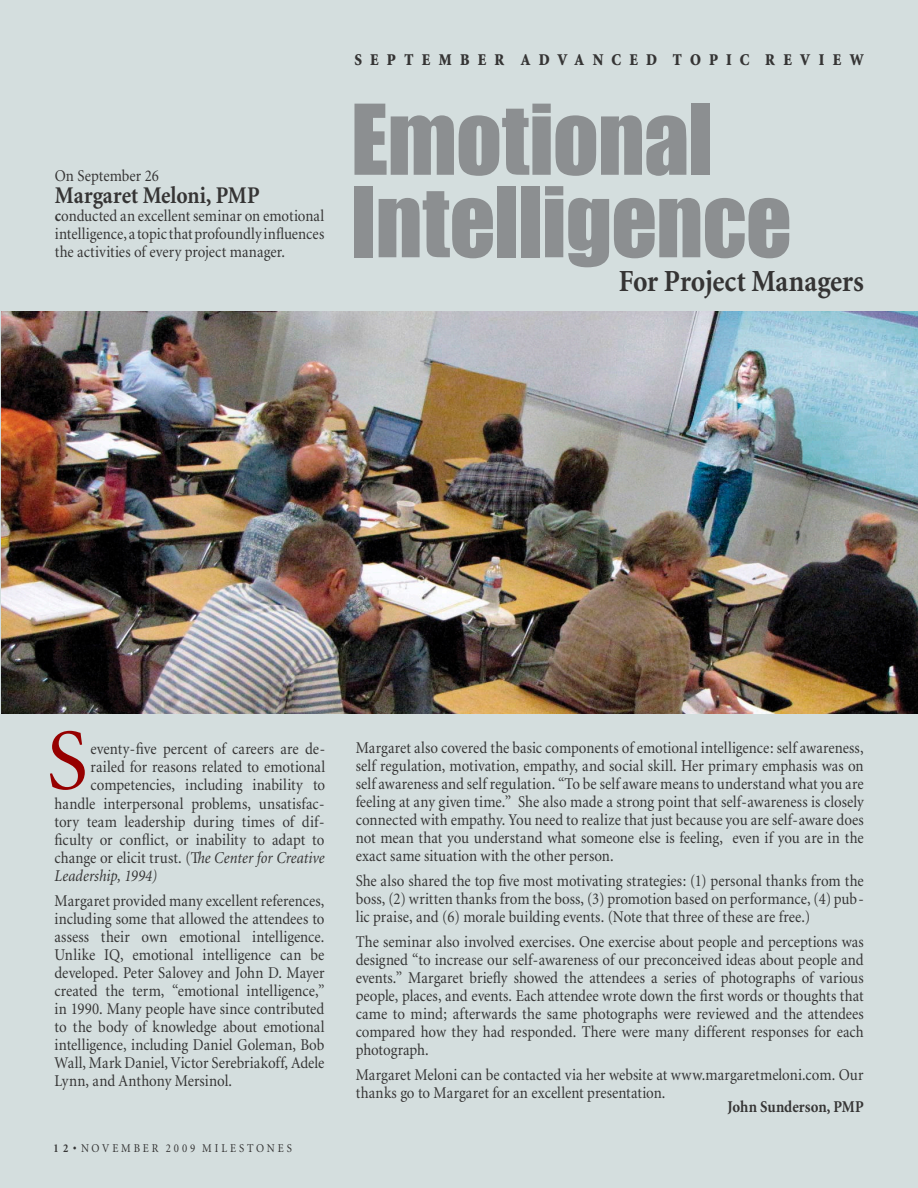
<style>
.page{position:relative;width:918px;height:1188px;background:#d4dede}
.page>*{position:absolute;margin:0;border:0;box-sizing:border-box;transform-origin:0 0}
.t1{font:90px/82.5px "Impact";letter-spacing:-.01em;color:#8c8f91}
.t2{font:87px "Minion";color:#960000}
.t3{font:700 30.75px "Minion";letter-spacing:-.005em;color:#353434;scale:.9 1}
.t4{font:700 24px "Minion";color:#353434;scale:.9 1}
.t5{font:16.5px/18px "Minion";color:#353434;text-align:justify;scale:.9 1}
.t6{font:900 16.5px "Minion";letter-spacing:.56em;color:#353434;scale:.9 1}
.t7{font:700 16.5px "Minion";letter-spacing:-.005em;color:#353434;scale:.9 1}
.t8{font:12px "Minion";letter-spacing:.27em;color:#353434;scale:.9 1}
.s1{font-weight:700}
.s2{font-style:italic}
</style>
<div class="page">
<img style="left:1px;top:311px;width:917px;height:403px">
<p class="t5" style="left:55px;top:167px;width:117px">On September 26</p>
<h3 class="t4" style="left:55px;top:183px;width:229px">Margaret Meloni, PMP</h3>
<p class="t5" style="left:55px;top:208px;width:301px"><span class="s1">c</span>onducted an excellent seminar on emotional intelligence, a topic that profoundly influences the activities of every project manager.</p>
<p class="t6" style="left:354px;top:51px;width:567px">SEPTEMBER ADVANCED TOPIC REVIEW</p>
<h1 class="t1" style="left:351px;top:98px;width:443px">Emotional<br>Intelligence</h1>
<h3 class="t3" style="left:619px;top:266px;width:274px">For Project Managers</h3>
<h2 class="t2" style="left:46px;top:718px;width:43px">S</h2>
<p class="t5" style="left:55px;top:795px;width:302px">handle interpersonal problems, unsatisfac&shy;tory team leadership during times of dif&shy;ficulty or conflict, or inability to adapt to change or elicit trust. (T<span class="s2">he Center for Creative Leadership, 1994)</span></p>
<p class="t5" style="left:55px;top:892px;width:302px">Margaret provided many excellent references, including some that allowed the attendees to assess their own emotional intelligence.<br>Unlike IQ, emotional intelligence can be developed. Peter Salovey and John D. Mayer created the term, “emotional intelligence,” in 1990. Many people have since contributed to the body of knowledge about emotional intelligence, including Daniel Goleman, Bob Wall, Mark Daniel, Victor Serebriakoff, Adele Lynn, and Anthony Mersinol.</p>
<p class="t5" style="left:91px;top:740px;width:262px">eventy-five percent of careers are de&shy;railed for reasons related to emotional competencies, including inability to</p>
<p class="t5" style="left:356px;top:739px;width:566px">Margaret also covered the basic components of emotional intelligence: self awareness, self regulation, motivation, empathy, and social skill. Her primary emphasis was on self awareness and self regulation. “To be self aware means to understand what you are feeling at any given time.” She also made a strong point that self-awareness is closely connected with empathy. You need to realize that just because you are self-aware does not mean that you understand what someone else is feeling, even if you are in the exact same situation with the other person.</p>
<p class="t5" style="left:356px;top:872px;width:566px">She also shared the top five most motivating strategies: (1) personal thanks from the boss, (2) written thanks from the boss, (3) promotion based on performance, (4) pub&shy;lic praise, and (6) morale building events. (Note that three of these are free.)</p>
<p class="t5" style="left:356px;top:933px;width:566px">The seminar also involved exercises. One exercise about people and perceptions was designed “to increase our self-awareness of our preconceived ideas about people and events.” Margaret briefly showed the attendees a series of photographs of various people, places, and events. Each attendee wrote down the first words or thoughts that came to mind; afterwards the same photographs were reviewed and the attendees compared how they had responded. There were many different responses for each photograph.</p>
<p class="t5" style="left:356px;top:1066px;width:566px">Margaret Meloni can be contacted via her website at www.margaretmeloni.com. Our thanks go to Margaret for an excellent presentation.</p>
<p class="t7" style="left:728px;top:1099px;width:153px">John Sunderson, PMP</p>
<p class="t8" style="left:54px;top:1143px;width:267px"><span class="s1">1 2 •</span> NOVEMBER 2009 MILESTONES</p>
</div>
